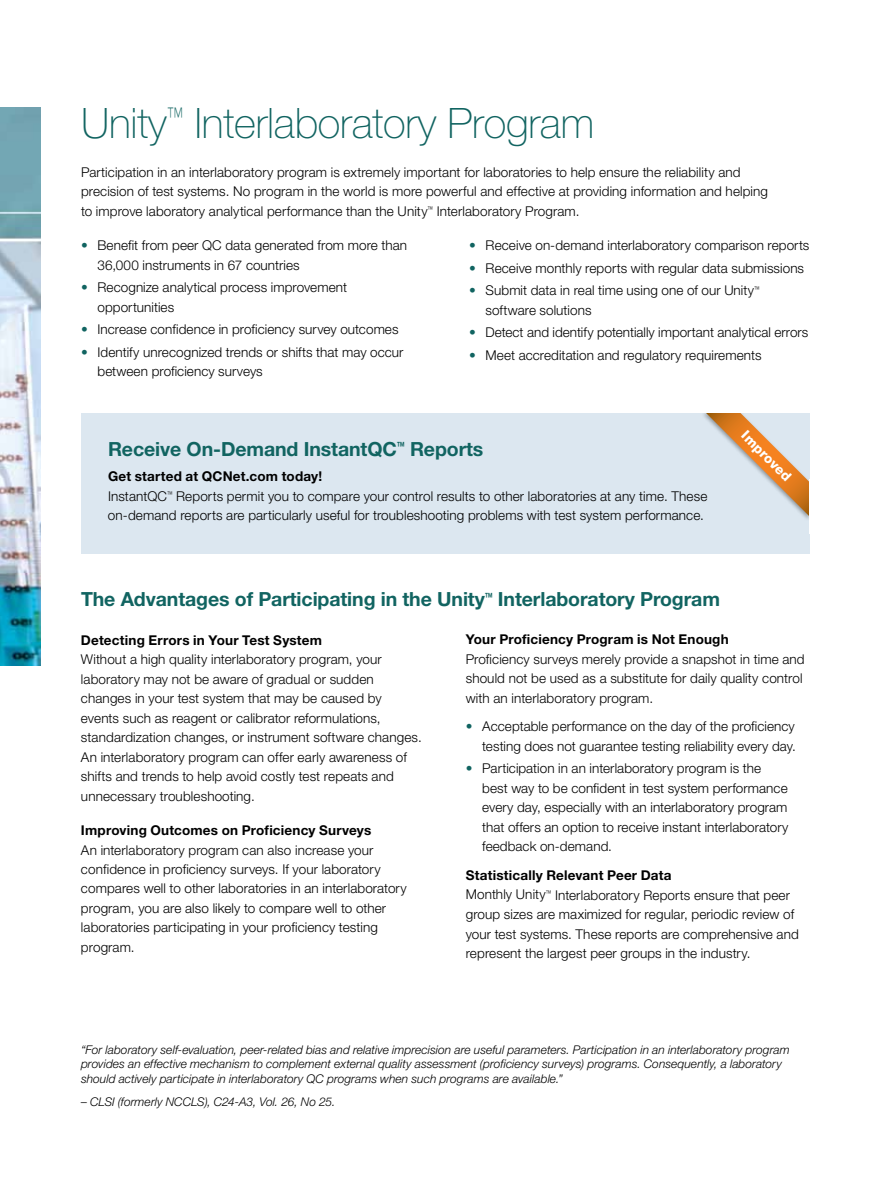
<style>
.page{position:relative;width:891px;height:1188px;background:#fff}
.page>*{position:absolute;margin:0;border:0;box-sizing:border-box;transform-origin:0 0}
.t1{font:100 42px "Helvetica Neue LT Pro";letter-spacing:-.005em;color:#116461}
.t2{font:700 19.5px "Helvetica Neue LT Pro";letter-spacing:-.005em;color:#116461}
.t3{font:300 13.5px/19.5px "Helvetica Neue LT Pro";letter-spacing:.005em;color:#000}
.t4{font:700 13.5px "Helvetica Neue LT Pro";letter-spacing:.015em;color:#000}
.t5{font:800 13.5px "Helvetica Neue LT Pro";color:#fff}
.t6{font:italic 300 12px/14.2px "Helvetica Neue LT Pro";letter-spacing:.005em;color:#000}
.s1{color:#116461}
.s2{font-weight:700}
</style>
<div class="page">
<img style="left:0;top:108px;width:40px;height:558px">
<div style="left:81px;top:413px;width:729px;height:140px;background:#dce7f0"></div>
<div style="left:701px;top:410px;width:111px;height:111px;background:#000;opacity:.35"></div>
<svg style="left:706px;top:413px;width:104px;height:104px"></svg>
<div style="left:810px;top:479px;width:28px;height:54px;background:#fff"></div>
<div style="left:695px;top:393px;width:60px;height:20px;background:#fff"></div>
<h1 class="t1" style="left:81px;top:98px;width:515px">Unity<sup>™</sup> Interlaboratory Program</h1>
<p class="t3" style="left:81px;top:162px;width:689px">Participation in an interlaboratory program is extremely important for laboratories to help ensure the reliability and precision of test systems. No program in the world is more powerful and effective at providing information and helping to improve laboratory analytical performance than the Unity<sup>™</sup> Interlaboratory Program.</p>
<p class="t3" style="left:98px;top:236px;width:311px;text-indent:-16px"><span class="s1">•</span> Benefit from peer QC data generated from more than<br>36,000 instruments in 67 countries</p>
<p class="t3" style="left:98px;top:278px;width:251px;text-indent:-16px"><span class="s1">•</span> Recognize analytical process improvement opportunities</p>
<p class="t3" style="left:81px;top:320px;width:319px"><span class="s1">•</span> Increase confidence in proficiency survey outcomes</p>
<p class="t3" style="left:98px;top:342px;width:308px;text-indent:-16px"><span class="s1">•</span> Identify unrecognized trends or shifts that may occur between proficiency surveys</p>
<p class="t3" style="left:469px;top:236px;width:342px"><span class="s1">•</span> Receive on-demand interlaboratory comparison reports</p>
<p class="t3" style="left:469px;top:258px;width:337px"><span class="s1">•</span> Receive monthly reports with regular data submissions</p>
<p class="t3" style="left:486px;top:281px;width:275px;text-indent:-16px"><span class="s1">•</span> Submit data in real time using one of our Unity<sup>™ </sup>software solutions</p>
<p class="t3" style="left:469px;top:323px;width:341px"><span class="s1">•</span> Detect and identify potentially important analytical errors</p>
<p class="t3" style="left:469px;top:345px;width:294px"><span class="s1">•</span> Meet accreditation and regulatory requirements</p>
<h2 class="t2" style="left:108px;top:437px;width:377px">Receive On-Demand InstantQC<sup>™</sup> Reports</h2>
<p class="t3" style="left:108px;top:467px;width:601px"><span class="s2">Get started at QCNet.com today!<br></span>InstantQC<sup>™</sup> Reports permit you to compare your control results to other laboratories at any time. These on-demand reports are particularly useful for troubleshooting problems with test system performance.</p>
<p class="t5" style="left:750px;top:427px;width:66px;rotate:45deg">Improved</p>
<h2 class="t2" style="left:81px;top:587px;width:641px">The Advantages of Participating in the Unity<sup>™</sup> Interlaboratory Program</h2>
<p class="t4" style="left:81px;top:631px;width:243px">Detecting Errors in Your Test System</p>
<p class="t3" style="left:81px;top:649px;width:342px">Without a high quality interlaboratory program, your laboratory may not be aware of gradual or sudden changes in your test system that may be caused by events such as reagent or calibrator reformulations, standardization changes, or instrument software changes.<br>An interlaboratory program can offer early awareness of shifts and trends to help avoid costly test repeats and unnecessary troubleshooting.</p>
<p class="t4" style="left:81px;top:822px;width:292px">Improving Outcomes on Proficiency Surveys</p>
<p class="t3" style="left:81px;top:840px;width:327px">An interlaboratory program can also increase your confidence in proficiency surveys. If your laboratory compares well to other laboratories in an interlaboratory program, you are also likely to compare well to other laboratories participating in your proficiency testing program.</p>
<p class="t4" style="left:466px;top:631px;width:264px">Your Proficiency Program is Not Enough</p>
<p class="t3" style="left:466px;top:649px;width:340px">Proficiency surveys merely provide a snapshot in time and should not be used as a substitute for daily quality control with an interlaboratory program.</p>
<p class="t3" style="left:466px;top:717px;width:332px;text-align:right"><span class="s1">•</span> Acceptable performance on the day of the proficiency testing does not guarantee testing reliability every day.</p>
<p class="t3" style="left:482px;top:759px;width:308px;text-indent:-16px"><span class="s1">•</span> Participation in an interlaboratory program is the best way to be confident in test system performance every day, especially with an interlaboratory program that offers an option to receive instant interlaboratory feedback on-demand.</p>
<p class="t3" style="left:466px;top:865px;width:335px"><span class="s2">Statistically Relevant Peer Data<br></span>Monthly Unity<sup>™</sup> Interlaboratory Reports ensure that peer group sizes are maximized for regular, periodic review of your test systems. These reports are comprehensive and represent the largest peer groups in the industry.</p>
<p class="t6" style="left:81px;top:1042px;width:710px">“For laboratory self-evaluation, peer-related bias and relative imprecision are useful parameters. Participation in an interlaboratory program provides an effective mechanism to complement external quality assessment (proficiency surveys) programs. Consequently, a laboratory should actively participate in interlaboratory QC programs when such programs are available.”</p>
<p class="t6" style="left:81px;top:1094px;width:256px">– CLSI (formerly NCCLS), C24-A3, Vol. 26, No 25.</p>
</div>
